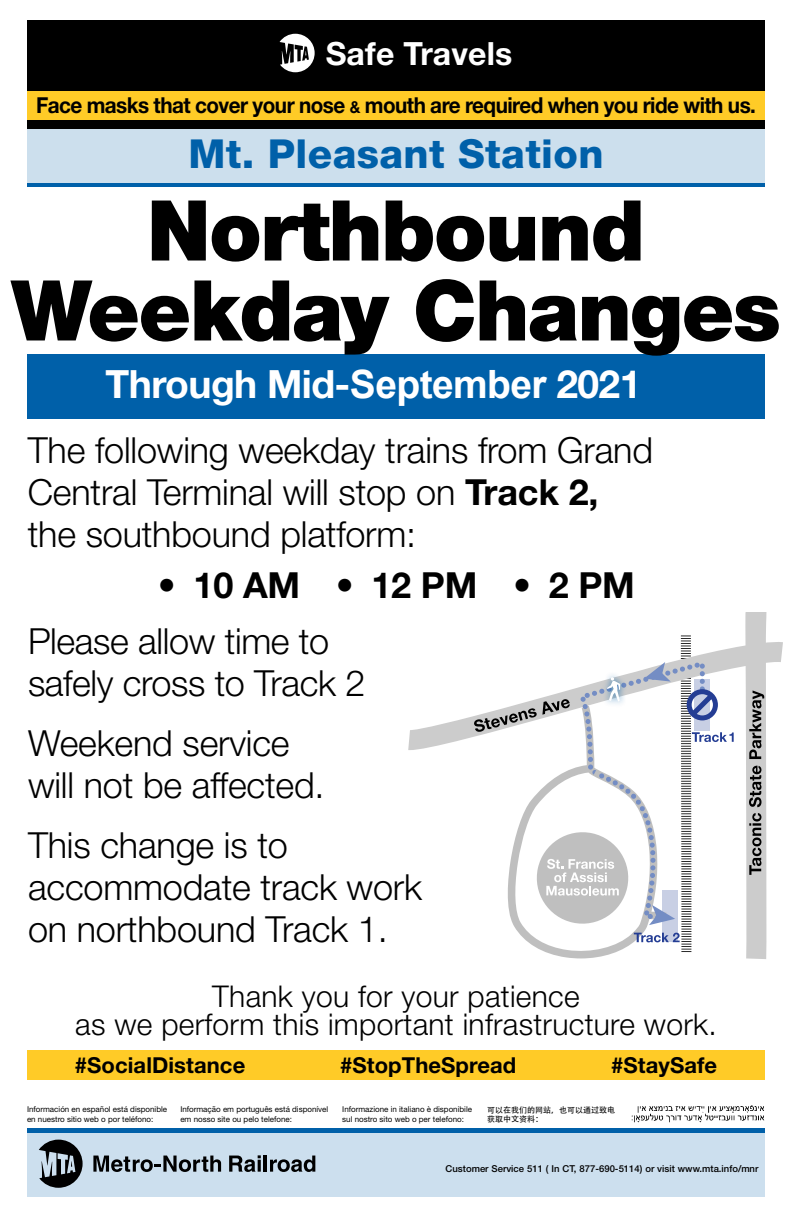
<style>
.page{position:relative;width:792px;height:1224px;background:#fff}
.page>*{position:absolute;margin:0;border:0;box-sizing:border-box;transform-origin:0 0}
.t1{font:900 84px/80px "Helvetica Neue LT Std";letter-spacing:-.02em;color:#000;text-align:center}
.t2{font:800 40px "Helvetica Neue LT Std";letter-spacing:.01em;color:#0060a9}
.t3{font:700 39px "Helvetica Neue LT Std";letter-spacing:-.015em;color:#fff}
.t4{font:300 36px/42px "Helvetica Neue LT Std";letter-spacing:-.005em;color:#000}
.t5{font:700 36px "Helvetica Neue LT Std";letter-spacing:-.005em;color:#000}
.t6{font:700 32px "Helvetica Neue LT Std";letter-spacing:.005em;color:#fff}
.t7{font:300 30px/28px "Helvetica Neue LT Std";letter-spacing:.01em;color:#000;text-align:center}
.t8{font:700 22px "Helvetica Neue LT Std";letter-spacing:-.025em;color:#000;scale:.94 1}
.t9{font:700 22px "Helvetica Neue LT Std";letter-spacing:.005em;color:#000}
.t10{font:500 9.5px "Helvetica Neue LT Std";color:#000}
.t11{font:8px/9.5px "Helvetica Neue LT Std";color:#000}
.t12{font:8px/9.5px "Adobe Heiti Std";color:#000}
.s1{font-size:16.5px}
.s2{font-family:"Arial"}
.s3{font-weight:700}
</style>
<div class="page">
<div style="left:27px;top:1132px;width:738px;height:65px;background:#ccdfee"></div>
<hr style="left:27px;top:1128px;width:738px;height:4px;background:#0060a9">
<svg style="left:39px;top:1140px;width:44px;height:48px"></svg>
<svg style="left:93px;top:1156px;width:128px;height:16px"></svg>
<svg style="left:229px;top:1155px;width:32px;height:17px"></svg>
<hr style="left:264px;top:1156px;width:3px;height:16px;background:#000">
<svg style="left:270px;top:1156px;width:45px;height:16px"></svg>
<img style="left:632px;top:1105px;width:133px;height:17px">
<div style="left:27px;top:129px;width:738px;height:58px;background:#0060a9"></div>
<div style="left:27px;top:90px;width:738px;height:30px;background:#ffcb27"></div>
<div style="left:27px;top:120px;width:738px;height:9px;background:#000"></div>
<div style="left:27px;top:20px;width:738px;height:70px;background:#000"></div>
<svg style="left:280px;top:34px;width:35px;height:38px"></svg>
<div style="left:27px;top:1051px;width:738px;height:29px;background:#ffcb27"></div>
<div style="left:27px;top:354px;width:738px;height:65px;background:#0060a9"></div>
<div style="left:27px;top:129px;width:738px;height:54px;background:#ccdfed"></div>
<svg style="left:546px;top:952px;width:70px;height:6px"></svg>
<svg style="left:408px;top:642px;width:375px;height:108px"></svg>
<svg style="left:745px;top:612px;width:22px;height:347px;background:#b8b8b8"></svg>
<svg style="left:474px;top:636px;width:260px;height:316px"></svg>
<p class="t6" style="left:326px;top:34px;width:188px">Safe Travels</p>
<p class="t8" style="left:36px;top:91px;width:767px">Face masks that cover your nose <span class="s1">&amp;</span> mouth are required when you ride with us.</p>
<p class="t2" style="left:188px;top:130px;width:417px">Mt. Pleasant Station</p>
<h1 class="t1" style="left:11px;top:190px;width:771px">Northbound<br>Weekday Changes</h1>
<p class="t3" style="left:106px;top:360px;width:537px">Through Mid-<span class="s2">September</span> 2021</p>
<p class="t4" style="left:28px;top:428px;width:627px">The following weekday trains from Grand<br>Central Terminal will stop on <span class="s3">Track 2, </span>the southbound platform:</p>
<p class="t5" style="left:158px;top:562px;width:479px">• 10 AM • 12 PM • 2 PM</p>
<p class="t4" style="left:28px;top:619px;width:339px">Please allow time to safely cross to Track 2</p>
<p class="t4" style="left:28px;top:721px;width:298px">Weekend service will not be affected.</p>
<p class="t4" style="left:28px;top:823px;width:396px">This change is to accommodate track work on northbound Track 1.</p>
<p class="t7" style="left:75px;top:981px;width:643px">Thank you for your patience<br>as we perform this important infrastructure work.</p>
<p class="t9" style="left:75px;top:1052px;width:172px">#SocialDistance</p>
<p class="t9" style="left:340px;top:1052px;width:178px">#StopTheSpread</p>
<p class="t9" style="left:611px;top:1052px;width:108px">#StaySafe</p>
<p class="t11" style="left:27px;top:1104px;width:142px">Información en español está disponible en nuestro sitio web o por teléfono:</p>
<p class="t11" style="left:180px;top:1104px;width:150px">Informação em português está disponível em nosso site ou pelo telefone:</p>
<p class="t11" style="left:342px;top:1104px;width:131px">Informazione in italiano è disponibile sul nostro sito web o per telefono:</p>
<p class="t12" style="left:487px;top:1105px;width:129px">可以在我们的网站，也可以通过致电获取中文资料：</p>
<p class="t10" style="left:446px;top:1163px;width:314px">Customer Service 511 ( In CT, 877-690-5114) or visit www.mta.info/mnr</p>
</div>
